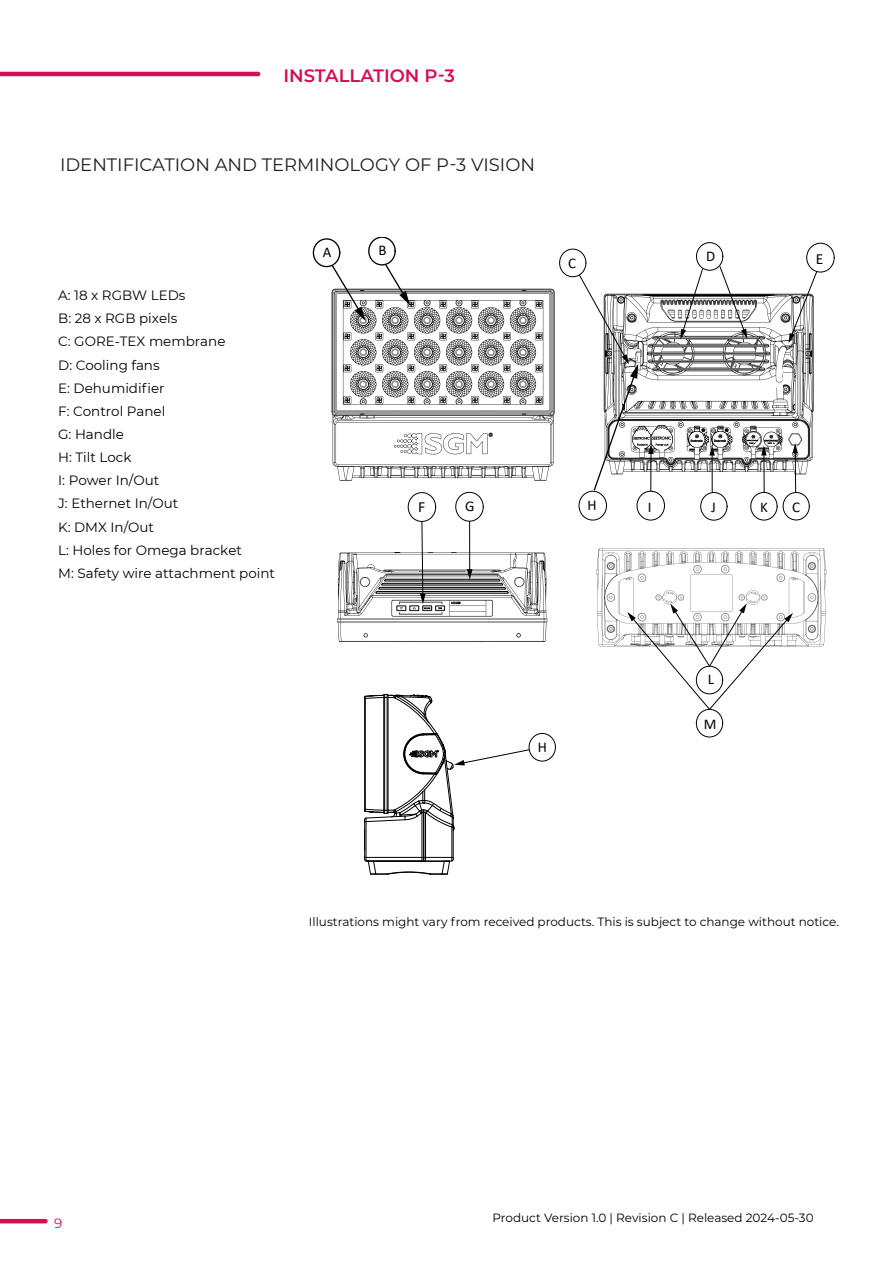
<style>
.page{position:relative;width:893px;height:1263px;background:#fff}
.page>*{position:absolute;margin:0;border:0;box-sizing:border-box;transform-origin:0 0}
.t1{font:18px "Montserrat";color:#221f1f}
.t2{font:600 18px "Montserrat";color:#d70d56}
.t3{font:15.45px "Calibri";color:#000}
.t4{font:14.85px "Calibri";color:#000}
.t5{font:13.5px/23.1px "Montserrat";color:#010101}
.t6{font:13.5px "Montserrat";color:#d70d56}
.t7{font:12px "Montserrat";color:#000}
</style>
<div class="page">
<hr style="left:0;top:72px;width:258px;height:4px;background:#d70d56">
<hr style="left:0;top:1219px;width:46px;height:4px;background:#d70d56">
<div style="left:313px;top:238px;width:27px;height:29px;border:1px solid #000;border-radius:50%"></div>
<div style="left:368px;top:237px;width:28px;height:28px;border:1px solid #000;border-radius:50%"></div>
<div style="left:696px;top:242px;width:27px;height:29px;border:1px solid #000;border-radius:50%"></div>
<div style="left:750px;top:492px;width:28px;height:29px;border:1px solid #000;border-radius:50%"></div>
<div style="left:783px;top:492px;width:27px;height:28px;border:1px solid #000;border-radius:50%"></div>
<div style="left:529px;top:733px;width:27px;height:29px;border:1px solid #000;border-radius:50%"></div>
<div style="left:696px;top:709px;width:27px;height:28px;border:1px solid #000;border-radius:50%"></div>
<div style="left:700px;top:492px;width:27px;height:29px;border:1px solid #000;border-radius:50%"></div>
<div style="left:636px;top:491px;width:29px;height:30px;border:1px solid #000;border-radius:50%"></div>
<div style="left:408px;top:492px;width:28px;height:30px;border:1px solid #000;border-radius:50%"></div>
<div style="left:806px;top:243px;width:29px;height:30px;border:1px solid #000;border-radius:50%"></div>
<svg style="left:330px;top:262px;width:225px;height:219px"></svg>
<svg style="left:596px;top:549px;width:230px;height:162px"></svg>
<hr style="left:364px;top:822px;width:1px;height:35px;background:#000">
<hr style="left:453px;top:827px;width:1px;height:30px;background:#000">
<hr style="left:452px;top:827px;width:1px;height:30px;background:#000">
<hr style="left:423px;top:812px;width:1px;height:45px;background:#000">
<hr style="left:424px;top:812px;width:1px;height:45px;background:#000">
<hr style="left:425px;top:813px;width:1px;height:44px;background:#000">
<hr style="left:366px;top:822px;width:1px;height:35px;background:#000">
<hr style="left:422px;top:813px;width:1px;height:44px;background:#000">
<svg style="left:364px;top:857px;width:90px;height:18px"></svg>
<svg style="left:364px;top:694px;width:166px;height:156px"></svg>
<div style="left:559px;top:249px;width:27px;height:28px;border:1px solid #000;border-radius:50%"></div>
<svg style="left:337px;top:520px;width:210px;height:122px"></svg>
<div style="left:455px;top:492px;width:29px;height:30px;border:1px solid #000;border-radius:50%"></div>
<svg style="left:578px;top:265px;width:240px;height:228px"></svg>
<div style="left:578px;top:491px;width:29px;height:30px;border:1px solid #000;border-radius:50%"></div>
<h1 class="t2" style="left:284px;top:63px;width:173px">INSTALLATION P-3</h1>
<h1 class="t1" style="left:60px;top:152px;width:477px">IDENTIFICATION AND TERMINOLOGY OF P-3 VISION</h1>
<p class="t4" style="left:323px;top:242px;width:10px">A</p>
<p class="t4" style="left:378px;top:240px;width:10px">B</p>
<p class="t4" style="left:568px;top:253px;width:9px">C</p>
<p class="t5" style="left:58px;top:283px;width:218px">A: 18 x RGBW LEDs<br>B: 28 x RGB pixels<br>C: GORE-TEX membrane<br>D: Cooling fans<br>E: Dehumidifier<br>F: Control Panel<br>G: Handle<br>H: Tilt Lock<br>I: Power In/Out<br>J: Ethernet In/Out<br>K: DMX In/Out<br>L: Holes for Omega bracket<br>M: Safety wire attachment point</p>
<p class="t3" style="left:418px;top:496px;width:9px">F</p>
<p class="t4" style="left:648px;top:496px;width:5px">I</p>
<p class="t4" style="left:465px;top:496px;width:11px">G</p>
<p class="t4" style="left:706px;top:246px;width:11px">D</p>
<p class="t3" style="left:816px;top:248px;width:9px">E</p>
<p class="t4" style="left:711px;top:496px;width:6px">J</p>
<p class="t4" style="left:760px;top:496px;width:9px">K</p>
<p class="t4" style="left:792px;top:496px;width:9px">C</p>
<p class="t4" style="left:708px;top:669px;width:8px">L</p>
<p class="t4" style="left:704px;top:714px;width:14px">M</p>
<p class="t7" style="left:309px;top:914px;width:532px">Illustrations might vary from received products. This is subject to change without notice.</p>
<p class="t6" style="left:54px;top:1214px;width:10px">9</p>
<p class="t7" style="left:493px;top:1209px;width:323px">Product Version 1.0 | Revision C | Released 2024-05-30</p>
</div>
